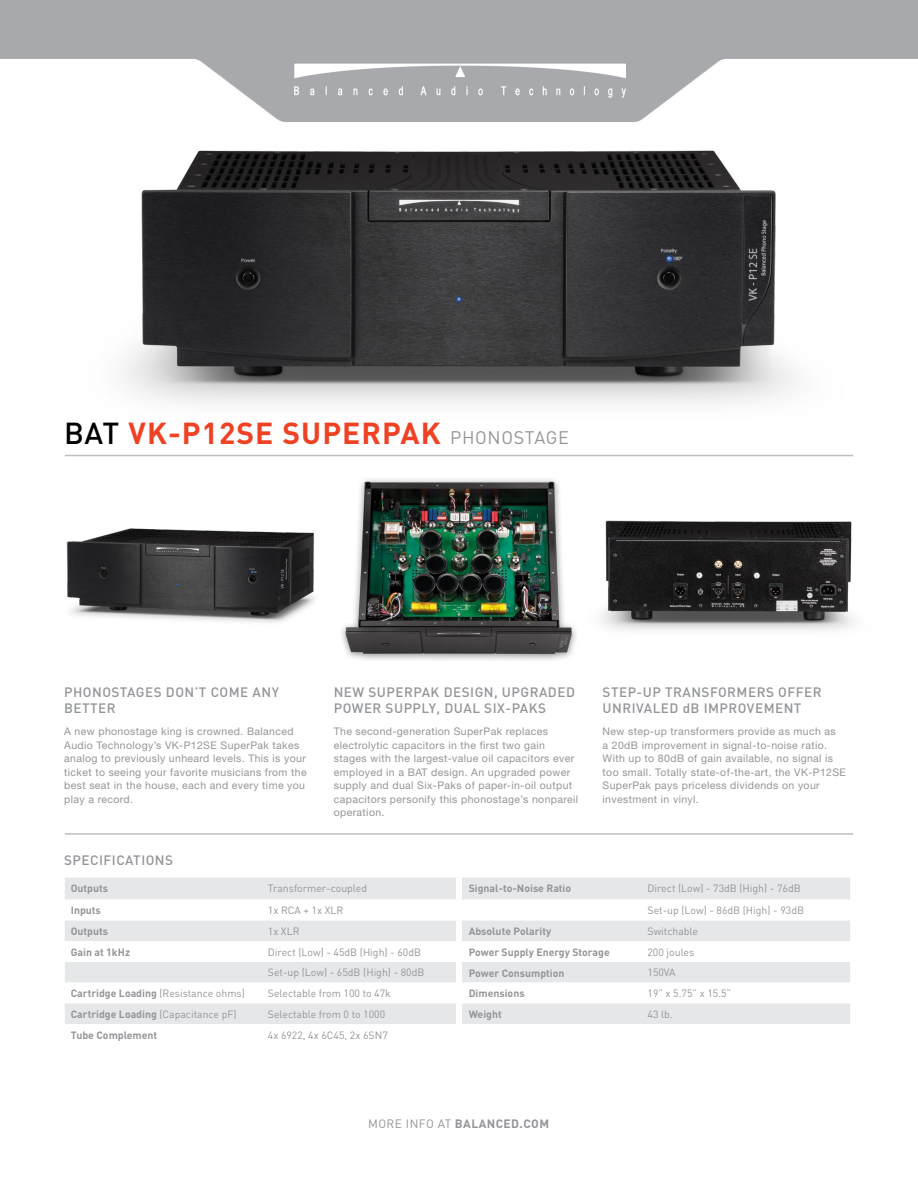
<style>
.page{position:relative;width:918px;height:1188px;background:#fff}
.page>*{position:absolute;margin:0;border:0;box-sizing:border-box;transform-origin:0 0}
.t1{font:700 30px "DIN";letter-spacing:.035em;color:#ef4123}
.t2{font:500 13.5px/16.2px "DIN";letter-spacing:.035em;color:#939598}
.t3{font:700 12px "DIN";letter-spacing:.035em;color:#939598}
.t4{font:10.5px/13.5px "Helvetica Neue";letter-spacing:.035em;color:#939598}
.t5{font:10.5px "DIN";color:#939598}
.t6{font:700 10.5px "DIN";color:#939598}
.s1{font-weight:500;color:#000}
.s2{font-weight:400;font-size:18px;color:#939598}
.s3{font-weight:400}
</style>
<div class="page">
<img style="left:81px;top:150px;width:765px;height:307px">
<img style="left:0;top:0;width:918px;height:122px">
<hr style="left:65px;top:455px;width:788px;height:1px;background:#bcbec0">
<hr style="left:65px;top:833px;width:788px;height:2px;background:#bcbec0">
<img style="left:66px;top:528px;width:249px;height:95px">
<img style="left:601px;top:520px;width:253px;height:111px">
<img style="left:319px;top:456px;width:280px;height:204px">
<div style="left:65px;top:878px;width:785px;height:22px;background:#e6e7e8"></div>
<svg style="left:65px;top:920px;width:785px;height:104px;fill:#e6e7e8"></svg>
<div style="left:456px;top:920px;width:6px;height:21px;background:#fff"></div>
<div style="left:456px;top:941px;width:6px;height:21px;background:#fff"></div>
<div style="left:456px;top:962px;width:6px;height:21px;background:#fff"></div>
<div style="left:456px;top:983px;width:6px;height:20px;background:#fff"></div>
<div style="left:456px;top:1003px;width:6px;height:21px;background:#fff"></div>
<div style="left:456px;top:878px;width:6px;height:22px;background:#fff"></div>
<h1 class="t1" style="left:64px;top:414px;width:506px"><span class="s1">BAT</span> VK-P12SE SUPERPAK <span class="s2">PHONOSTAGE</span></h1>
<p class="t2" style="left:64px;top:683px;width:216px">PHONOSTAGES DON’T COME ANY<br>BETTER</p>
<p class="t2" style="left:334px;top:683px;width:243px">NEW SUPERPAK DESIGN, UPGRADED<br>POWER SUPPLY, DUAL SIX-PAKS</p>
<p class="t2" style="left:603px;top:683px;width:220px">STEP-UP TRANSFORMERS OFFER<br>UNRIVALED dB IMPROVEMENT</p>
<p class="t4" style="left:64px;top:725px;width:244px">A new phonostage king is crowned. Balanced Audio Technology’s VK-P12SE SuperPak takes analog to previously unheard levels. This is your ticket to seeing your favorite musicians from the best seat in the house, each and every time you play a record.</p>
<p class="t4" style="left:334px;top:725px;width:246px">The second-generation SuperPak replaces electrolytic capacitors in the first two gain stages with the largest-value oil capacitors ever employed in a BAT design. An upgraded power supply and dual Six-Paks of paper-in-oil output capacitors personify this phonostage’s nonpareil operation.</p>
<p class="t4" style="left:603px;top:725px;width:245px">New step-up transformers provide as much as<br>a 20dB improvement in signal-to-noise ratio.<br>With up to 80dB of gain available, no signal is too small. Totally state-of-the-art, the VK-P12SE SuperPak pays priceless dividends on your investment in vinyl.</p>
<p class="t2" style="left:64px;top:851px;width:110px">SPECIFICATIONS</p>
<p class="t6" style="left:71px;top:882px;width:39px">Outputs</p>
<p class="t5" style="left:268px;top:882px;width:101px">Transformer-coupled</p>
<p class="t6" style="left:469px;top:882px;width:104px">Signal-to-Noise Ratio</p>
<p class="t5" style="left:648px;top:882px;width:155px">Direct (Low) - 73dB (High) - 76dB</p>
<p class="t6" style="left:71px;top:904px;width:32px">Inputs</p>
<p class="t5" style="left:268px;top:904px;width:77px">1x RCA + 1x XLR</p>
<p class="t5" style="left:648px;top:904px;width:158px">Set-up (Low) - 86dB (High) - 93dB</p>
<p class="t6" style="left:71px;top:924px;width:39px">Outputs</p>
<p class="t5" style="left:268px;top:925px;width:33px">1x XLR</p>
<p class="t6" style="left:469px;top:924px;width:84px">Absolute Polarity</p>
<p class="t5" style="left:648px;top:925px;width:52px">Switchable</p>
<p class="t6" style="left:71px;top:945px;width:61px">Gain at 1kHz</p>
<p class="t5" style="left:268px;top:945px;width:155px">Direct (Low) - 45dB (High) - 60dB</p>
<p class="t6" style="left:469px;top:945px;width:143px">Power Supply Energy Storage</p>
<p class="t5" style="left:648px;top:945px;width:48px">200 joules</p>
<p class="t5" style="left:268px;top:966px;width:158px">Set-up (Low) - 65dB (High) - 80dB</p>
<p class="t6" style="left:469px;top:966px;width:97px">Power Consumption</p>
<p class="t5" style="left:648px;top:966px;width:30px">150VA</p>
<p class="t6" style="left:71px;top:987px;width:176px">Cartridge Loading <span class="s3">(Resistance ohms)</span></p>
<p class="t5" style="left:268px;top:987px;width:124px">Selectable from 100 to 47k</p>
<p class="t6" style="left:469px;top:987px;width:57px">Dimensions</p>
<p class="t5" style="left:648px;top:987px;width:85px">19” x 5.75” x 15.5”</p>
<p class="t6" style="left:71px;top:1007px;width:167px">Cartridge Loading <span class="s3">(Capacitance pF)</span></p>
<p class="t5" style="left:268px;top:1007px;width:119px">Selectable from 0 to 1000</p>
<p class="t6" style="left:469px;top:1007px;width:35px">Weight</p>
<p class="t5" style="left:648px;top:1007px;width:27px">43 lb.</p>
<p class="t6" style="left:71px;top:1028px;width:88px">Tube Complement</p>
<p class="t5" style="left:268px;top:1028px;width:121px">4x 6922, 4x 6C45, 2x 6SN7</p>
<p class="t3" style="left:368px;top:1116px;width:182px"><span class="s3">MORE INFO AT</span> BALANCED.COM</p>
</div>
